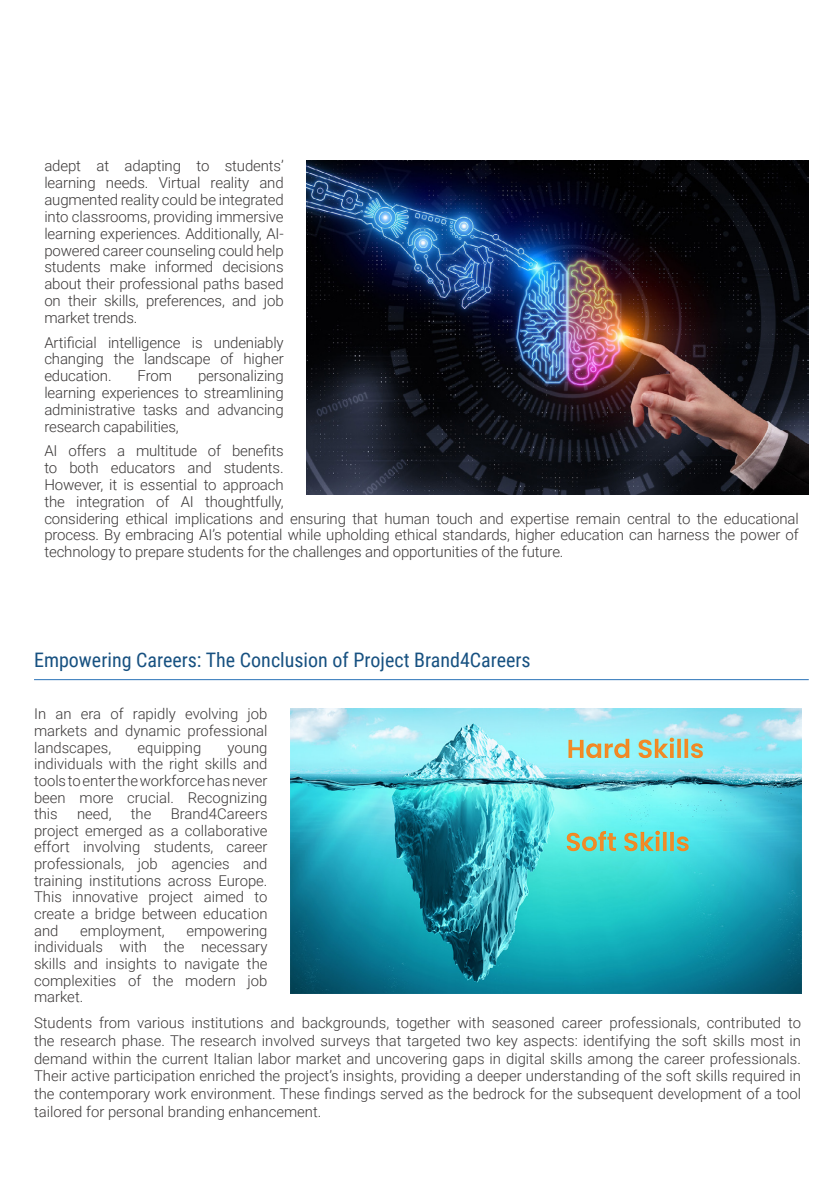
<style>
.page{position:relative;width:840px;height:1191px;background:#fff}
.page>*{position:absolute;margin:0;border:0;box-sizing:border-box;transform-origin:0 0}
.t1{font:20px "Roboto Condensed";color:#175181}
.t2{font:300 15px/16.8px "Roboto";letter-spacing:-.01em;color:#3b3838;text-align:justify}
.t3{font:300 14.8px/16.6px "Roboto";color:#3b3838;text-align:justify}
</style>
<div class="page">
<img style="left:306px;top:160px;width:502px;height:335px">
<hr style="left:34px;top:679px;width:774px;height:1px;background:#2a72b8">
<img style="left:290px;top:708px;width:510px;height:286px">
<p class="t2" style="left:44px;top:157px;width:241px">adept at adapting to students’ learning needs. Virtual reality and augmented reality could be integrated into classrooms, providing immersive learning experiences. Additionally, AI&shy;powered career counseling could help students make informed decisions about their professional paths based on their skills, preferences, and job market trends.</p>
<p class="t2" style="left:44px;top:333px;width:241px">Artificial intelligence is undeniably changing the landscape of higher education.</p>
<p class="t2" style="left:44px;top:367px;width:241px;text-indent:154px">personalizing learning experiences to streamlining administrative tasks and advancing research capabilities,</p>
<p class="t2" style="left:44px;top:442px;width:755px;text-align:left">AI offers a multitude of benefits<br>to both educators and students.<br>However, it is essential to approach<br>the integration of AI thoughtfully,<br>considering ethical implications and ensuring that human touch and expertise remain central to the educational process. By embracing AI’s potential while upholding ethical standards, higher education can harness the power of technology to prepare students for the challenges and opportunities of the future.</p>
<p class="t2" style="left:137px;top:367px;width:36px">From</p>
<h1 class="t1" style="left:34px;top:646px;width:498px">Empowering Careers: The Conclusion of Project Brand4Careers</h1>
<p class="t3" style="left:34px;top:705px;width:235px">In an era of rapidly evolving job markets and dynamic professional landscapes,</p>
<p class="t3" style="left:137px;top:738px;width:65px">equipping</p>
<p class="t3" style="left:34px;top:738px;width:235px;text-indent:193px">young individuals with the right skills and tools to enter the workforce has never been more crucial. Recognizing this</p>
<p class="t3" style="left:34px;top:805px;width:235px;text-indent:136px">Brand4Careers project emerged as a collaborative effort involving students, career professionals, job agencies and training institutions across Europe.<br>This innovative project aimed to create a bridge between education and</p>
<p class="t3" style="left:77px;top:805px;width:36px">need,</p>
<p class="t3" style="left:131px;top:805px;width:22px">the</p>
<p class="t3" style="left:80px;top:921px;width:86px">employment,</p>
<p class="t3" style="left:34px;top:921px;width:235px;text-indent:152px">empowering individuals with the necessary skills and insights to navigate the complexities of the modern job market.</p>
<p class="t3" style="left:34px;top:1013px;width:768px;line-height:17.8px">Students from various institutions and backgrounds, together with seasoned career professionals, contributed to the research phase. The research involved surveys that targeted two key aspects: identifying the soft skills most in demand within the current Italian labor market and uncovering gaps in digital skills among the career professionals.<br>Their active participation enriched the project’s insights, providing a deeper understanding of the soft skills required in the contemporary work environment. These findings served as the bedrock for the subsequent development of a tool tailored for personal branding enhancement.</p>
</div>
